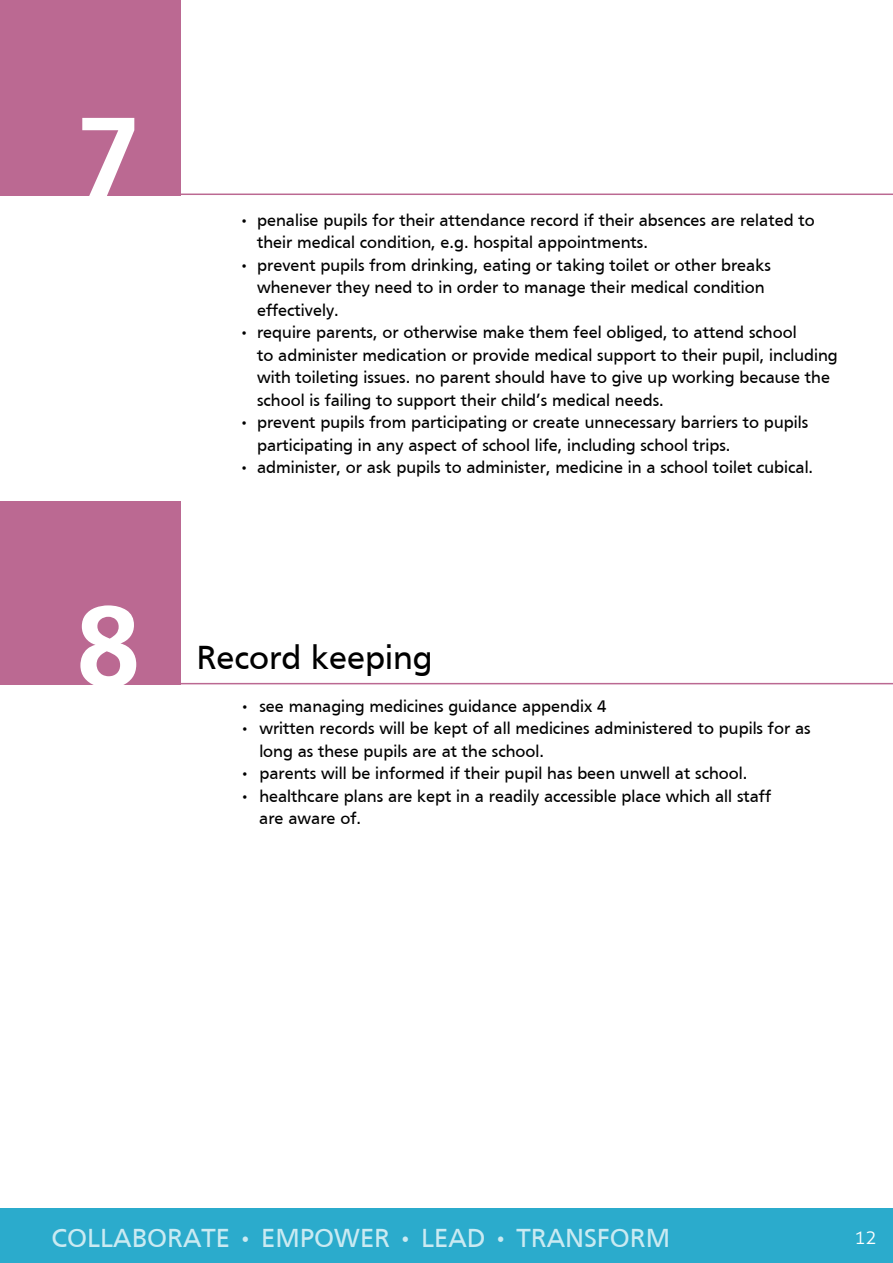
<style>
.page{position:relative;width:893px;height:1263px;background:#fff}
.page>*{position:absolute;margin:0;border:0;box-sizing:border-box;transform-origin:0 0}
.t1{font:700 119.85px "Frutiger";color:#fff}
.t2{font:34.5px "Frutiger";color:#000}
.t3{font:27px "Frutiger";color:#caeaf2}
.t4{font:300 19.5px "Aller";color:#fff}
.t5{font:17.25px/22.5px "Frutiger";color:#000}
</style>
<div class="page">
<div style="left:0;top:1209px;width:893px;height:54px;background:#2babcc"></div>
<hr style="left:181px;top:194px;width:712px;height:1px;background:#bb6992">
<div style="left:0;top:0;width:180px;height:196px;background:#bb6992"></div>
<hr style="left:181px;top:683px;width:712px;height:1px;background:#bb6992">
<div style="left:0;top:502px;width:180px;height:183px;background:#bb6992"></div>
<h1 class="t1" style="left:76px;top:88px;width:66px">7</h1>
<h1 class="t1" style="left:76px;top:577px;width:66px">8</h1>
<p class="t5" style="left:257px;top:209px;width:559px;text-indent:-18px">• penalise pupils for their attendance record if their absences are related to their medical condition, e.g. hospital appointments.</p>
<p class="t5" style="left:257px;top:254px;width:515px;text-indent:-18px">• prevent pupils from drinking, eating or taking toilet or other breaks whenever they need to in order to manage their medical condition effectively.</p>
<p class="t5" style="left:257px;top:321px;width:582px;text-indent:-18px">• require parents, or otherwise make them feel obliged, to attend school<br>to administer medication or provide medical support to their pupil, including with toileting issues. no parent should have to give up working because the school is failing to support their child’s medical needs.</p>
<p class="t5" style="left:257px;top:411px;width:553px;text-indent:-18px">• prevent pupils from participating or create unnecessary barriers to pupils participating in any aspect of school life, including school trips.</p>
<p class="t5" style="left:239px;top:456px;width:576px">• administer, or ask pupils to administer, medicine in a school toilet cubical.</p>
<h2 class="t2" style="left:196px;top:638px;width:237px">Record keeping</h2>
<p class="t5" style="left:240px;top:695px;width:368px">• see managing medicines guidance appendix 4</p>
<p class="t5" style="left:259px;top:717px;width:553px;text-indent:-19px">• written records will be kept of all medicines administered to pupils for as long as these pupils are at the school.</p>
<p class="t5" style="left:240px;top:762px;width:509px">• parents will be informed if their pupil has been unwell at school.</p>
<p class="t5" style="left:259px;top:785px;width:513px;text-indent:-19px">• healthcare plans are kept in a readily accessible place which all staff are aware of.</p>
<h3 class="t3" style="left:52px;top:1222px;width:620px">COLLABORATE • EMPOWER • LEAD • TRANSFORM</h3>
<p class="t4" style="left:854px;top:1225px;width:25px">12</p>
</div>
